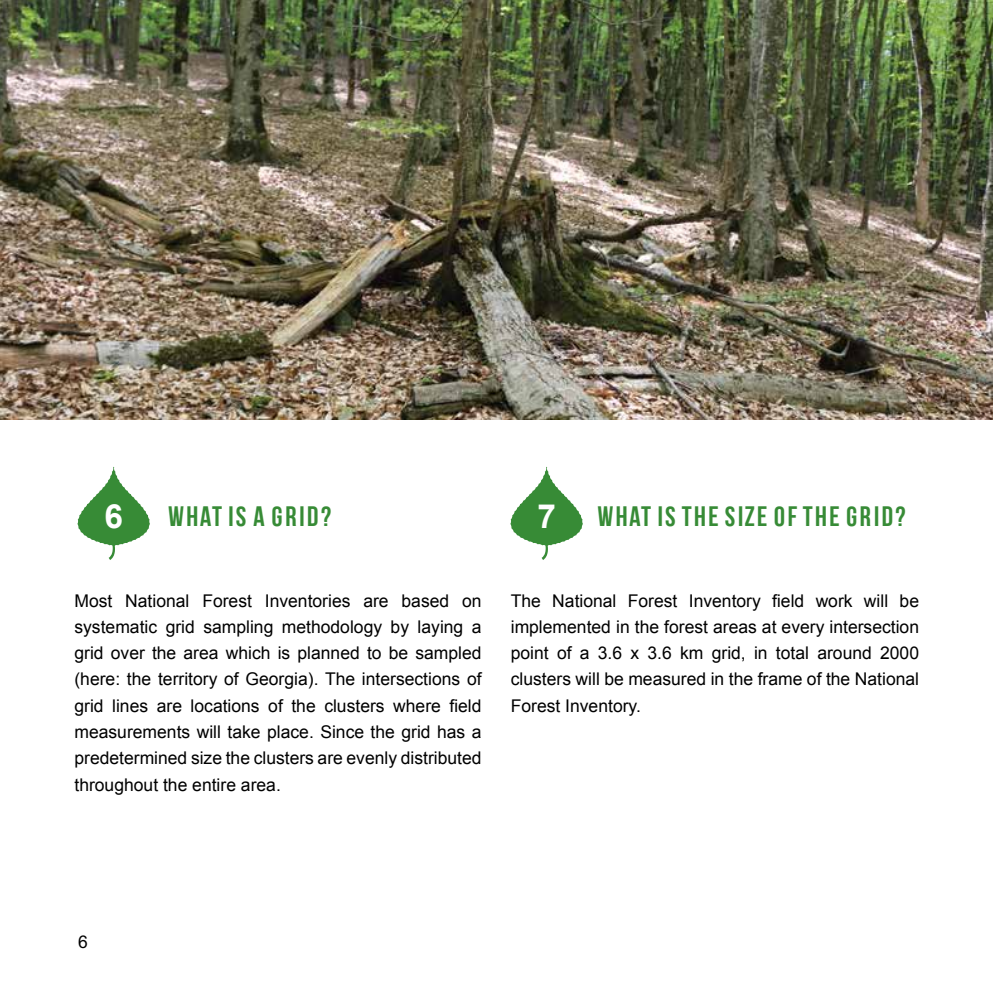
<style>
.page{position:relative;width:993px;height:993px;background:#fff}
.page>*{position:absolute;margin:0;border:0;box-sizing:border-box;transform-origin:0 0}
.t1{font:700 33.25px "Arial";color:#fff}
.t2{font:700 28px "Bebas Neue";color:#378b36}
.t3{font:17.5px/26.2px "Arial";color:#000;text-align:justify}
.t4{font:17.5px "BPG Arial";color:#000}
.s1{font-family:"Arial";font-size:33.25px;color:#fff}
</style>
<div class="page">
<img style="left:0;top:0;width:992px;height:419px">
<svg style="left:77px;top:466px;width:73px;height:94px"></svg>
<svg style="left:510px;top:466px;width:73px;height:94px"></svg>
<h1 class="t1" style="left:104px;top:494px;width:20px">6</h1>
<h2 class="t2" style="left:167px;top:500px;width:166px">WHAT IS A GRID?</h2>
<p class="t3" style="left:74px;top:587px;width:408px">Most National Forest Inventories are based on systematic grid sampling methodology by laying a grid over the area which is planned to be sampled (here: the territory of Georgia). The intersections of grid lines are locations of the clusters where field measurements will take place. Since the grid has a predetermined size the clusters are evenly distributed throughout the entire area.</p>
<h2 class="t2" style="left:537px;top:500px;width:371px"><span class="s1">7</span> WHAT IS THE SIZE OF THE GRID?</h2>
<p class="t3" style="left:510px;top:587px;width:409px">The National Forest Inventory field work will be implemented in the forest areas at every intersection point of a 3.6 x 3.6 km grid, in total around 2000 clusters will be measured in the frame of the National Forest Inventory.</p>
<p class="t4" style="left:78px;top:930px;width:11px">6</p>
</div>
